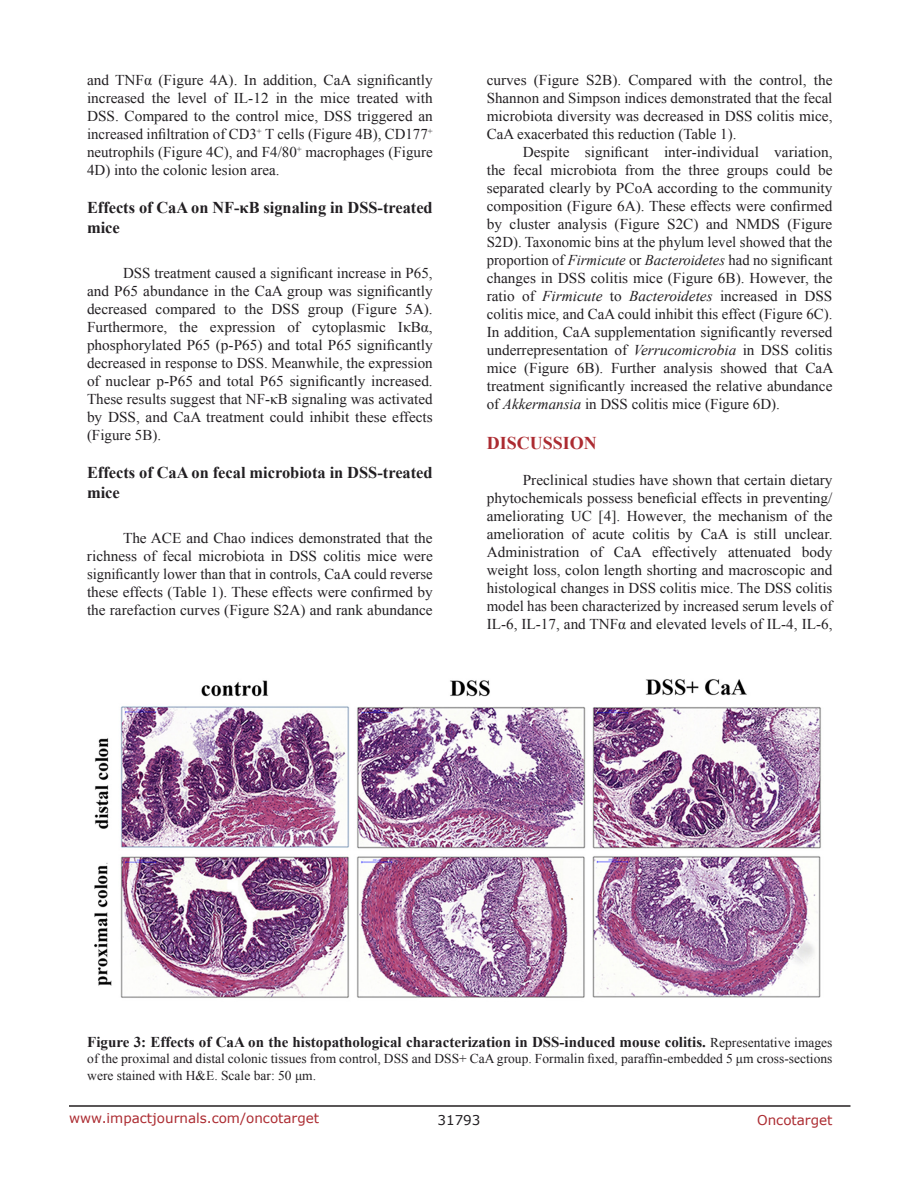
<style>
.page{position:relative;width:918px;height:1188px;background:#fff}
.page>*{position:absolute;margin:0;border:0;box-sizing:border-box;transform-origin:0 0}
.t1{font:700 18px "Times New Roman";color:#ac2b31}
.t2{font:700 16.5px/19.8px "Times New Roman";color:#221f22}
.t3{font:15px/18px "Times New Roman";color:#221f22;text-align:justify}
.t4{font:700 15px "Times New Roman";color:#221f22}
.t5{font:13.5px/16.2px "Times New Roman";color:#221f22}
.t6{font:13.5px "Verdana";color:#ac2b31}
.t7{font:13.5px "Verdana";color:#221f22}
.s1{font-style:italic}
.s2{font-weight:400;font-size:13.5px}
</style>
<div class="page">
<hr style="left:69px;top:1105px;width:781px;height:2px;background:#231f20">
<img style="left:94px;top:679px;width:727px;height:319px">
<p class="t3" style="left:87px;top:71px;width:347px">and TNFα (Figure 4A). In addition, CaA significantly increased the level of IL-12 in the mice treated with DSS. Compared to the control mice, DSS triggered an increased infiltration of CD3<sup>+</sup> T cells (Figure 4B), CD177<sup>+ </sup>neutrophils (Figure 4C), and F4/80<sup>+</sup> macrophages (Figure 4D) into the colonic lesion area.</p>
<p class="t2" style="left:87px;top:197px;width:347px">Effects of CaA on NF-κB signaling in DSS-treated mice</p>
<p class="t3" style="left:87px;top:264px;width:347px;text-indent:36px">DSS treatment caused a significant increase in P65, and P65 abundance in the CaA group was significantly decreased compared to the DSS group (Figure 5A).<br>Furthermore, the expression of cytoplasmic IκBα, phosphorylated P65 (p-P65) and total P65 significantly decreased in response to DSS. Meanwhile, the expression of nuclear p-P65 and total P65 significantly increased.<br>These results suggest that NF-κB signaling was activated by DSS, and CaA treatment could inhibit these effects (Figure 5B).</p>
<p class="t2" style="left:87px;top:462px;width:347px">Effects of CaA on fecal microbiota in DSS-treated mice</p>
<p class="t3" style="left:87px;top:528px;width:347px;text-indent:36px">The ACE and Chao indices demonstrated that the richness of fecal microbiota in DSS colitis mice were significantly lower than that in controls, CaA could reverse these effects (Table 1). These effects were confirmed by the rarefaction curves (Figure S2A) and rank abundance</p>
<p class="t3" style="left:487px;top:71px;width:347px">curves (Figure S2B). Compared with the control, the Shannon and Simpson indices demonstrated that the fecal microbiota diversity was decreased in DSS colitis mice, CaA exacerbated this reduction (Table 1).</p>
<p class="t3" style="left:487px;top:143px;width:348px;text-indent:36px">Despite significant inter-individual variation, the fecal microbiota from the three groups could be separated clearly by PCoA according to the community composition (Figure 6A). These effects were confirmed by cluster analysis (Figure S2C) and NMDS (Figure S2D). Taxonomic bins at the phylum level showed that the proportion of <span class="s1">Firmicute</span> or <span class="s1">Bacteroidetes</span> had no significant changes in DSS colitis mice (Figure 6B). However, the ratio of <span class="s1">Firmicute</span> to <span class="s1">Bacteroidetes</span> increased in DSS colitis mice, and CaA could inhibit this effect (Figure 6C).<br>In addition, CaA supplementation significantly reversed underrepresentation of <span class="s1">Verrucomicrobia</span> in DSS colitis mice (Figure 6B). Further analysis showed that CaA treatment significantly increased the relative abundance of <span class="s1">Akkermansia</span> in DSS colitis mice (Figure 6D).</p>
<p class="t1" style="left:487px;top:431px;width:112px">DISCUSSION</p>
<p class="t3" style="left:487px;top:471px;width:347px;text-indent:36px">Preclinical studies have shown that certain dietary phytochemicals possess beneficial effects in preventing/ ameliorating UC [4]. However, the mechanism of the amelioration of acute colitis by CaA is still unclear.<br>Administration of CaA effectively attenuated body weight loss, colon length shorting and macroscopic and histological changes in DSS colitis mice. The DSS colitis model has been characterized by increased serum levels of IL-6, IL-17, and TNFα and elevated levels of IL-4, IL-6,</p>
<p class="t4" style="left:87px;top:1032px;width:747px">Figure 3: Effects of CaA on the histopathological characterization in DSS-induced mouse colitis. <span class="s2">Representative images</span></p>
<p class="t5" style="left:87px;top:1051px;width:747px">of the proximal and distal colonic tissues from control, DSS and DSS+ CaA group. Formalin fixed, paraffin-embedded 5 μm cross-sections were stained with H&amp;E. Scale bar: 50 μm.</p>
<p class="t6" style="left:69px;top:1109px;width:252px">www.impactjournals.com/oncotarget</p>
<p class="t7" style="left:438px;top:1111px;width:44px">31793</p>
<p class="t6" style="left:757px;top:1111px;width:77px">Oncotarget</p>
</div>
